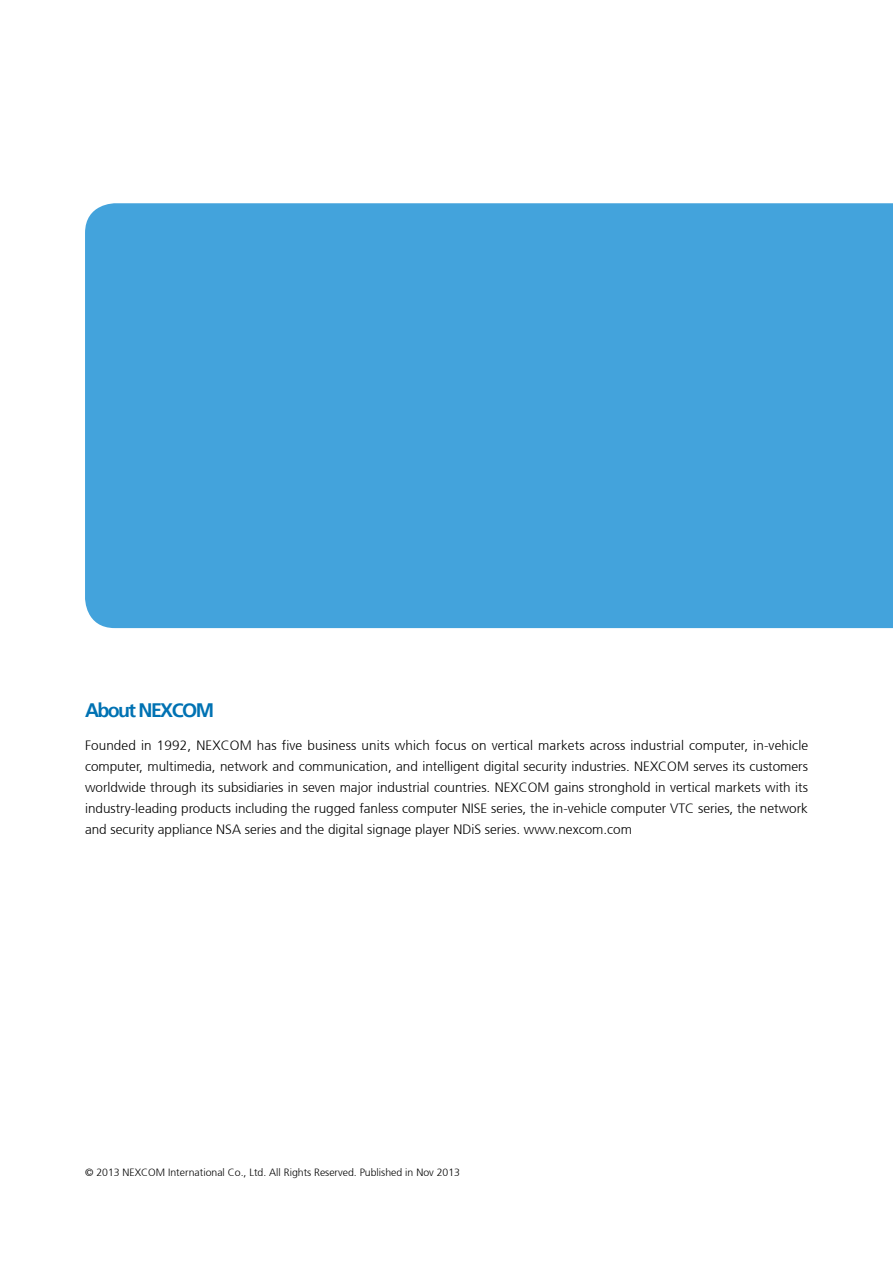
<style>
.page{position:relative;width:893px;height:1263px;background:#fff}
.page>*{position:absolute;margin:0;border:0;box-sizing:border-box;transform-origin:0 0}
.t1{font:700 19.5px "Frutiger 65";letter-spacing:-.08em;color:#0072b3}
.t2{font:300 13.5px/21px "Frutiger 45";color:#000;text-align:justify}
.t3{font:300 10.5px "Frutiger 45";color:#000}
</style>
<div class="page">
<div style="left:85px;top:203px;width:808px;height:425px;background:#43a3dc"></div>
<h1 class="t1" style="left:85px;top:699px;width:131px">About NEXCOM</h1>
<p class="t2" style="left:85px;top:735px;width:725px">Founded in 1992, NEXCOM has five business units which focus on vertical markets across industrial computer, in-vehicle computer, multimedia, network and communication, and intelligent digital security industries. NEXCOM serves its customers worldwide through its subsidiaries in seven major industrial countries. NEXCOM gains stronghold in vertical markets with its industry-leading products including the rugged fanless computer NISE series, the in-vehicle computer VTC series, the network and security appliance NSA series and the digital signage player NDiS series. www.nexcom.com</p>
<p class="t3" style="left:85px;top:1167px;width:377px">© 2013 NEXCOM International Co., Ltd. All Rights Reserved. Published in Nov 2013</p>
</div>
